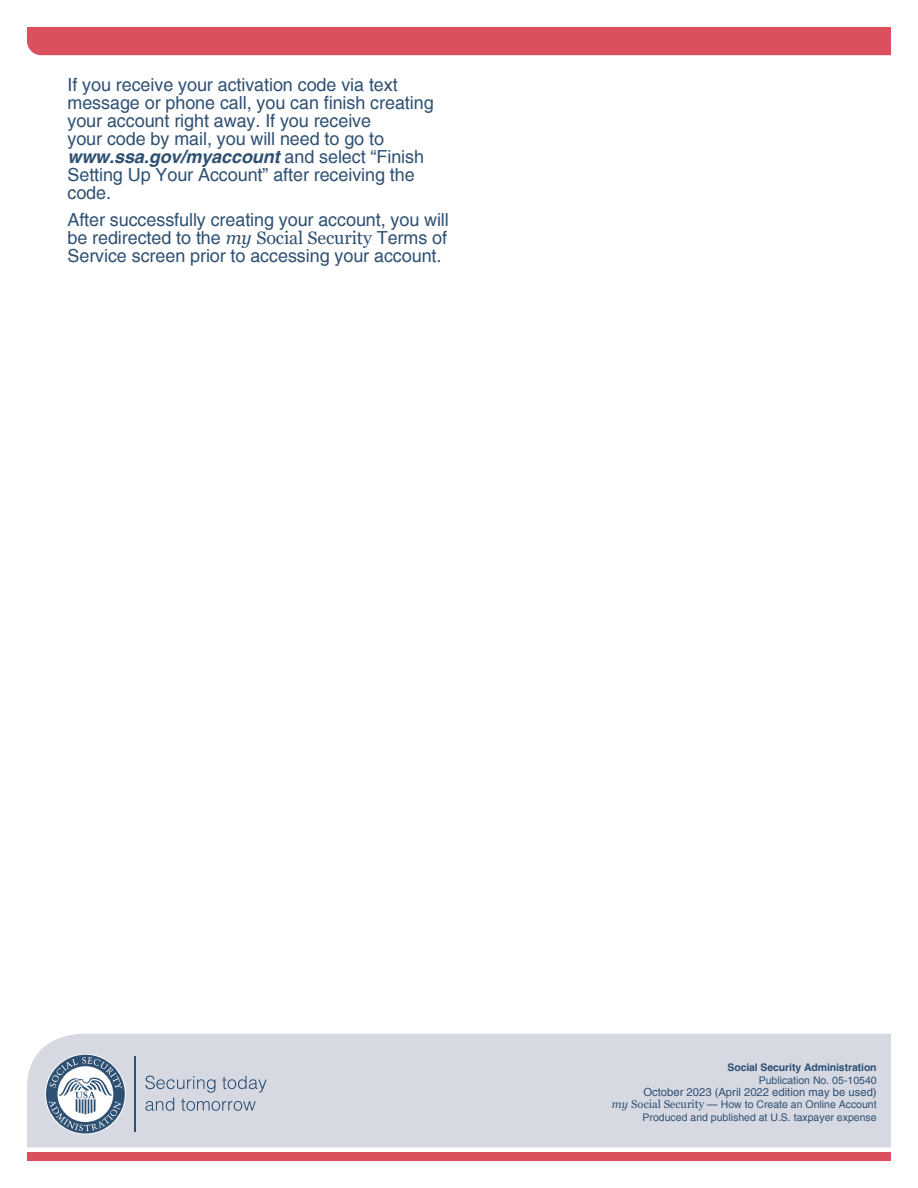
<style>
.page{position:relative;width:918px;height:1188px;background:#fff}
.page>*{position:absolute;margin:0;border:0;box-sizing:border-box;transform-origin:0 0}
.t1{font:18px/18px "Helvetica";letter-spacing:-.005em;color:#2e5072}
.t2{font:11.25px "Helvetica";color:#2e5072}
.t3{font:10.5px "Helvetica";color:#2e5072}
.t4{font:700 10.5px "Helvetica";letter-spacing:-.01em;color:#2e5072}
.s1{font-weight:700;font-style:italic}
.s2{font-family:"Georgia";font-style:italic}
.s3{font-family:"Georgia"}
.s4{font-family:"Georgia";font-style:italic;font-size:11.25px}
.s5{font-family:"Georgia";font-size:11.25px}
</style>
<div class="page">
<div style="left:27px;top:27px;width:864px;height:28px;background:#db505c"></div>
<div style="left:27px;top:1034px;width:864px;height:113px;background:#d6d9e2"></div>
<div style="left:27px;top:1153px;width:864px;height:8px;background:#db505c"></div>
<svg style="left:145px;top:1076px;width:122px;height:35px;background:#bbc3d0"></svg>
<hr style="left:135px;top:1057px;width:1px;height:75px;background:#2e5072">
<svg style="left:46px;top:1055px;width:79px;height:79px"></svg>
<svg style="left:49px;top:1057px;width:73px;height:74px"></svg>
<p class="t1" style="left:68px;top:76px;width:368px">If you receive your activation code via text message or phone call, you can finish creating your account right away. If you receive<br>your code by mail, you will need to go to <span class="s1">www.ssa.gov/myaccount</span> and select “Finish Setting Up Your Account” after receiving the code.</p>
<p class="t1" style="left:68px;top:211px;width:383px;text-align:justify">After successfully creating your account, you will be redirected to the <span class="s2">my</span> <span class="s3">Social Security</span> Terms of Service screen prior to accessing your account.</p>
<p class="t4" style="left:727px;top:1061px;width:151px">Social Security Administration</p>
<p class="t3" style="left:759px;top:1074px;width:119px">Publication No. 05-10540</p>
<p class="t2" style="left:643px;top:1086px;width:235px">October 2023 (April 2022 edition may be used)</p>
<p class="t3" style="left:612px;top:1099px;width:266px"><span class="s4">my</span> <span class="s5">Social Security</span> — How to Create an Online Account</p>
<p class="t3" style="left:643px;top:1111px;width:236px">Produced and published at U.S. taxpayer expense</p>
</div>
